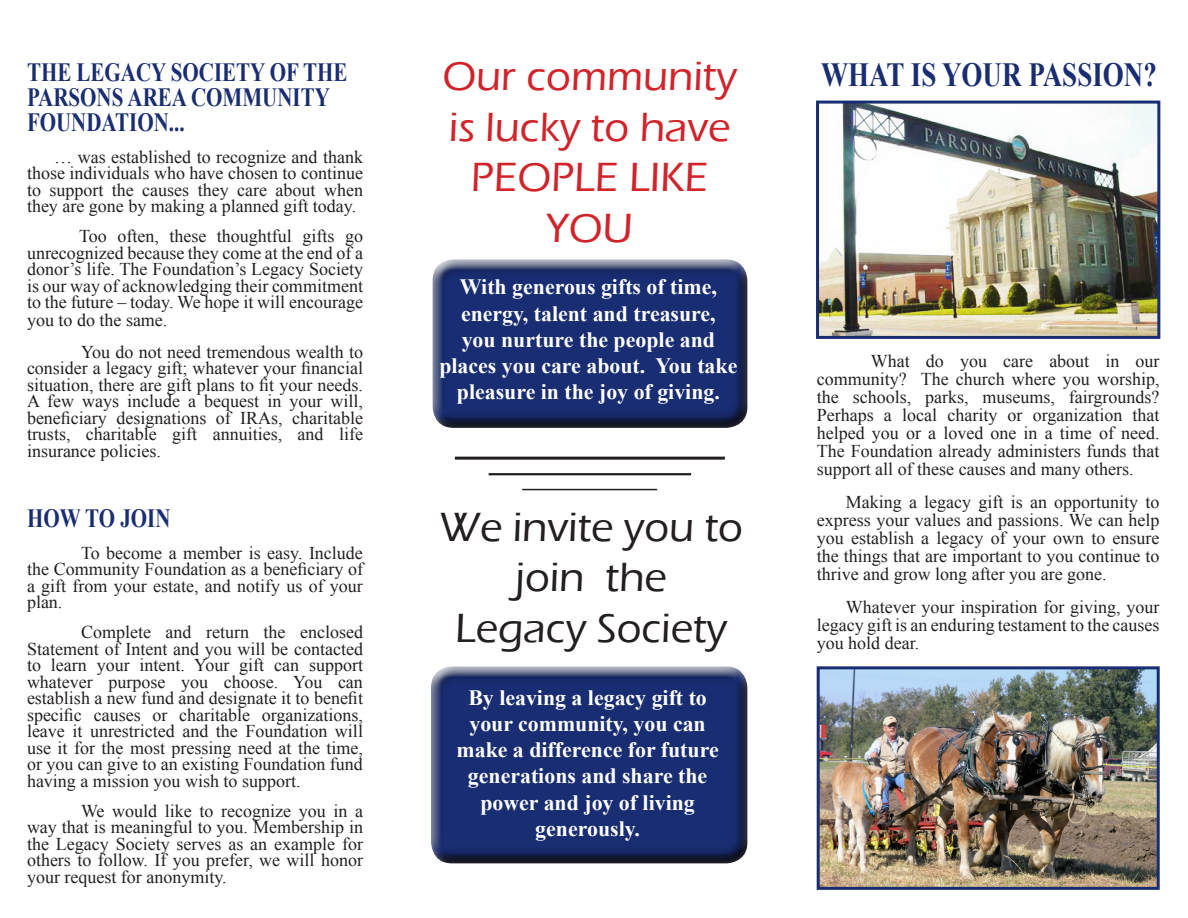
<style>
.page{position:relative;width:1188px;height:918px;background:#fff}
.page>*{position:absolute;margin:0;border:0;box-sizing:border-box;transform-origin:0 0}
.t1{font:500 42px "Eras ITC";color:#d1232a}
.t2{font:500 42px/50.4px "Eras ITC";color:#231f20;text-align:center}
.t3{font:700 33.75px "Times New Roman";color:#192d72;scale:.8 1}
.t4{font:700 26.25px/25.2px "Times New Roman";color:#192d72;scale:.8 1}
.t5{font:700 21.9px/26.2px "Times New Roman";color:#fff;text-align:center}
.t6{font:18px/16.5px "Times New Roman";color:#231f20;text-align:justify}
</style>
<div class="page">
<div style="left:431px;top:257px;width:318px;height:159px;background:#fff;opacity:.75"></div>
<div style="left:431px;top:264px;width:318px;height:164px;background:#231f20;opacity:.75"></div>
<div style="left:429px;top:664px;width:320px;height:187px;background:#fff;opacity:.75"></div>
<div style="left:429px;top:671px;width:320px;height:193px;background:#231f20;opacity:.75"></div>
<hr style="left:455px;top:457px;width:270px;height:3px;background:#231f20">
<hr style="left:489px;top:473px;width:202px;height:2px;background:#231f20">
<hr style="left:522px;top:489px;width:135px;height:1px;background:#231f20">
<img style="left:821px;top:670px;width:335px;height:216px">
<div style="left:817px;top:666px;width:343px;height:224px;border:3px solid #192d72"></div>
<img style="left:820px;top:105px;width:336px;height:230px">
<div style="left:816px;top:101px;width:344px;height:238px;border:3px solid #192d72"></div>
<p class="t4" style="left:27px;top:59px;width:402px">THE LEGACY SOCIETY OF THE<br>PARSONS AREA COMMUNITY<br>FOUNDATION...</p>
<p class="t6" style="left:27px;top:148px;width:338px;text-indent:27px">… was established to recognize and thank those individuals who have chosen to continue to support the causes they care about when they are gone by making a planned gift today.</p>
<p class="t6" style="left:27px;top:228px;width:338px;text-indent:52px">Too often, these thoughtful gifts go unrecognized because they come at the end of a donor’s life. The Foundation’s Legacy Society is our way of acknowledging their commitment to the future – today. We hope it will encourage you to do the same.</p>
<p class="t6" style="left:27px;top:343px;width:338px;text-indent:54px">You do not need tremendous wealth to consider a legacy gift; whatever your financial situation, there are gift plans to fit your needs.<br>A few ways include a bequest in your will, beneficiary designations of IRAs, charitable trusts, charitable gift annuities, and life insurance policies.</p>
<p class="t4" style="left:27px;top:505px;width:181px">HOW TO JOIN</p>
<p class="t6" style="left:27px;top:544px;width:338px;text-indent:54px">To become a member is easy. Include the Community Foundation as a beneficiary of a gift from your estate, and notify us of your plan.</p>
<p class="t6" style="left:27px;top:624px;width:338px;text-indent:54px">Complete and return the enclosed Statement of Intent and you will be contacted to learn your intent. Your gift can support whatever purpose you choose. You can establish a new fund and designate it to benefit specific causes or charitable organizations, leave it unrestricted and the Foundation will use it for the most pressing need at the time, or you can give to an existing Foundation fund having a mission you wish to support.</p>
<p class="t6" style="left:27px;top:802px;width:338px;text-indent:54px">We would like to recognize you in a way that is meaningful to you. Membership in the Legacy Society serves as an example for others to follow. If you prefer, we will honor your request for anonymity.</p>
<p class="t1" style="left:442px;top:53px;width:296px">Our community</p>
<p class="t1" style="left:449px;top:103px;width:283px">is lucky to have</p>
<p class="t1" style="left:471px;top:154px;width:239px">PEOPLE LIKE</p>
<p class="t1" style="left:546px;top:204px;width:88px">YOU</p>
<p class="t5" style="left:439px;top:273px;width:300px">With generous gifts of time, energy, talent and treasure,<br>you nurture the people and places you care about. You take pleasure in the joy of giving.</p>
<p class="t2" style="left:439px;top:502px;width:305px">We invite you to join the</p>
<p class="t2" style="left:455px;top:603px;width:273px">Legacy Society</p>
<p class="t5" style="left:457px;top:684px;width:264px">By leaving a legacy gift to your community, you can make a difference for future generations and share the power and joy of living generously.</p>
<p class="t3" style="left:821px;top:51px;width:421px">WHAT IS YOUR PASSION?</p>
<p class="t6" style="left:817px;top:352px;width:344px;line-height:18px;text-indent:54px">What do you care about in our community? The church where you worship, the schools, parks, museums, fairgrounds?<br>Perhaps a local charity or organization that helped you or a loved one in a time of need.<br>The Foundation already administers funds that support all of these causes and many others.</p>
<p class="t6" style="left:817px;top:493px;width:344px;line-height:18px;text-indent:29px">Making a legacy gift is an opportunity to express your values and passions. We can help you establish a legacy of your own to ensure the things that are important to you continue to thrive and grow long after you are gone.</p>
<p class="t6" style="left:817px;top:598px;width:344px;line-height:18px;text-indent:29px">Whatever your inspiration for giving, your legacy gift is an enduring testament to the causes you hold dear.</p>
</div>
